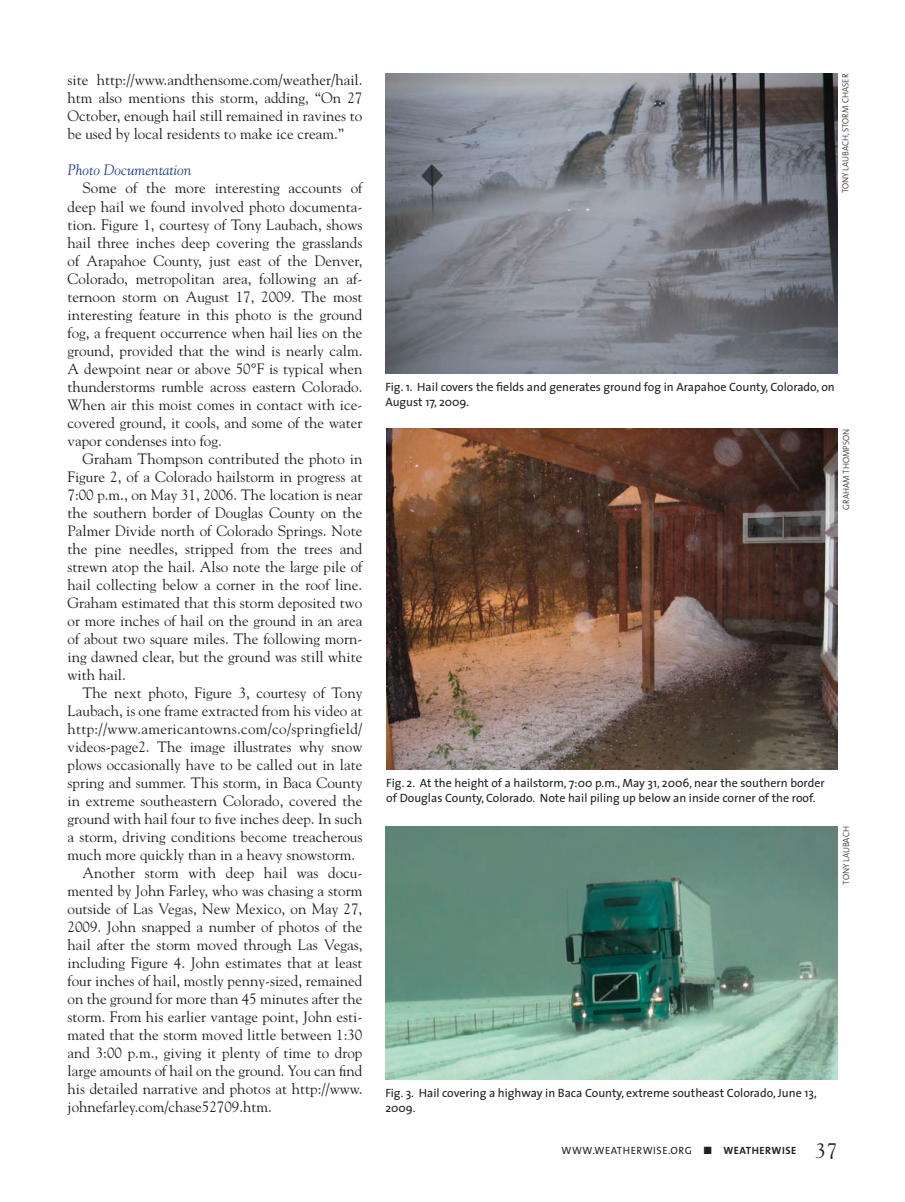
<style>
.page{position:relative;width:905px;height:1202px;background:#fff}
.page>*{position:absolute;margin:0;border:0;box-sizing:border-box;transform-origin:0 0}
.t1{font:15px/18px "Goudy";color:#231f20;text-align:justify}
.t2{font:15px "Goudy";letter-spacing:.02em;color:#231f20}
.t3{font:italic 15px "Goudy";color:#253f8e}
.t4{font:12px/15px "The Sans";color:#231f20}
.t5{font:10.5px "The Mix Caps";letter-spacing:.05em;color:#231f20}
.t6{font:9px "The Sans Light Caps";color:#231f20;scale:.95 1}
.s1{font-family:"The Mix Bold Caps"}
.s2{font-family:"Goudy";font-size:21px}
</style>
<div class="page">
<img style="left:385px;top:73px;width:452px;height:301px">
<img style="left:386px;top:429px;width:451px;height:340px">
<img style="left:385px;top:826px;width:452px;height:253px">
<p class="t1" style="left:68px;top:71px;width:296px">site http://www.andthensome.com/weather/hail. htm also mentions this storm, adding, “On 27<br>October, enough hail still remained in ravines to be used by local residents to make ice cream.”</p>
<p class="t3" style="left:68px;top:161px;width:125px">Photo Documentation</p>
<p class="t1" style="left:68px;top:179px;width:296px;text-indent:15px">Some of the more interesting accounts of deep hail we found involved photo documenta&shy;tion. Figure 1, courtesy of Tony Laubach, shows hail three inches deep covering the grasslands of Arapahoe County, just east of the Denver, Colorado, metropolitan area, following an af&shy;ternoon storm on August 17, 2009. The most interesting feature in this photo is the ground fog, a frequent occurrence when hail lies on the ground, provided that the wind is nearly calm.<br>A dewpoint near or above 50°F is typical when thunderstorms rumble across eastern Colorado.<br>When air this moist comes in contact with ice&shy;covered ground, it cools, and some of the water vapor condenses into fog.</p>
<p class="t1" style="left:68px;top:449px;width:296px;text-indent:15px">Graham Thompson contributed the photo in Figure 2, of a Colorado hailstorm in progress at 7:00 p.m., on May 31, 2006. The location is near the southern border of Douglas County on the Palmer Divide north of Colorado Springs. Note the pine needles, stripped from the trees and strewn atop the hail. Also note the large pile of hail collecting below a corner in the roof line.<br>Graham estimated that this storm deposited two or more inches of hail on the ground in an area of about two square miles. The following morn&shy;ing dawned clear, but the ground was still white with hail.</p>
<p class="t1" style="left:82px;top:683px;width:281px">The next photo, Figure 3, courtesy of Tony</p>
<p class="t1" style="left:68px;top:701px;width:296px">Laubach, is one frame extracted from his video at</p>
<p class="t2" style="left:68px;top:719px;width:296px">http://www.americantowns.com/co/springfield/</p>
<p class="t1" style="left:68px;top:737px;width:296px">videos-page2. The image illustrates why snow</p>
<p class="t1" style="left:68px;top:755px;width:296px">plows occasionally have to be called out in late</p>
<p class="t1" style="left:68px;top:773px;width:296px">spring and summer. This storm, in Baca County</p>
<p class="t1" style="left:68px;top:791px;width:296px">in extreme southeastern Colorado, covered the</p>
<p class="t1" style="left:68px;top:809px;width:296px">ground with hail four to five inches deep. In such</p>
<p class="t1" style="left:68px;top:827px;width:296px">a storm, driving conditions become treacherous</p>
<p class="t1" style="left:68px;top:845px;width:289px">much more quickly than in a heavy snowstorm.</p>
<p class="t1" style="left:82px;top:863px;width:281px">Another storm with deep hail was docu-</p>
<p class="t1" style="left:68px;top:881px;width:296px">mented by John Farley, who was chasing a storm</p>
<p class="t1" style="left:68px;top:899px;width:296px">outside of Las Vegas, New Mexico, on May 27,</p>
<p class="t1" style="left:68px;top:917px;width:296px">2009. John snapped a number of photos of the</p>
<p class="t1" style="left:68px;top:935px;width:296px">hail after the storm moved through Las Vegas,</p>
<p class="t1" style="left:68px;top:953px;width:296px">including Figure 4. John estimates that at least</p>
<p class="t1" style="left:68px;top:971px;width:296px">four inches of hail, mostly penny-sized, remained</p>
<p class="t1" style="left:68px;top:989px;width:296px">on the ground for more than 45 minutes after the</p>
<p class="t1" style="left:68px;top:1007px;width:296px">storm. From his earlier vantage point, John esti-</p>
<p class="t1" style="left:68px;top:1025px;width:296px">mated that the storm moved little between 1:30</p>
<p class="t1" style="left:68px;top:1043px;width:296px">and 3:00 p.m., giving it plenty of time to drop</p>
<p class="t1" style="left:68px;top:1061px;width:296px">large amounts of hail on the ground. You can find</p>
<p class="t1" style="left:68px;top:1079px;width:296px">his detailed narrative and photos at http://www.</p>
<p class="t1" style="left:68px;top:1097px;width:206px">johnefarley.com/chase52709.htm.</p>
<p class="t6" style="left:838px;top:193px;width:128px;rotate:-90deg">TONY LAUBACH, STORM CHASER</p>
<p class="t4" style="left:385px;top:379px;width:451px">Fig. 1. Hail covers the fields and generates ground fog in Arapahoe County, Colorado, on<br>August 17, 2009.</p>
<p class="t6" style="left:838px;top:510px;width:87px;rotate:-90deg">GRAHAM THOMPSON</p>
<p class="t4" style="left:386px;top:775px;width:440px">Fig. 2. At the height of a hailstorm, 7:00 p.m., May 31, 2006, near the southern border of Douglas County, Colorado. Note hail piling up below an inside corner of the roof.</p>
<p class="t6" style="left:838px;top:884px;width:63px;rotate:-90deg">TONY LAUBACH</p>
<p class="t4" style="left:385px;top:1085px;width:433px">Fig. 3. Hail covering a highway in Baca County, extreme southeast Colorado, June 13,<br>2009.</p>
<p class="t5" style="left:561px;top:1141px;width:277px">WWW.WEATHERWISE.ORG ■ <span class="s1">WEATHERWISE</span> <span class="s2">37</span></p>
</div>
